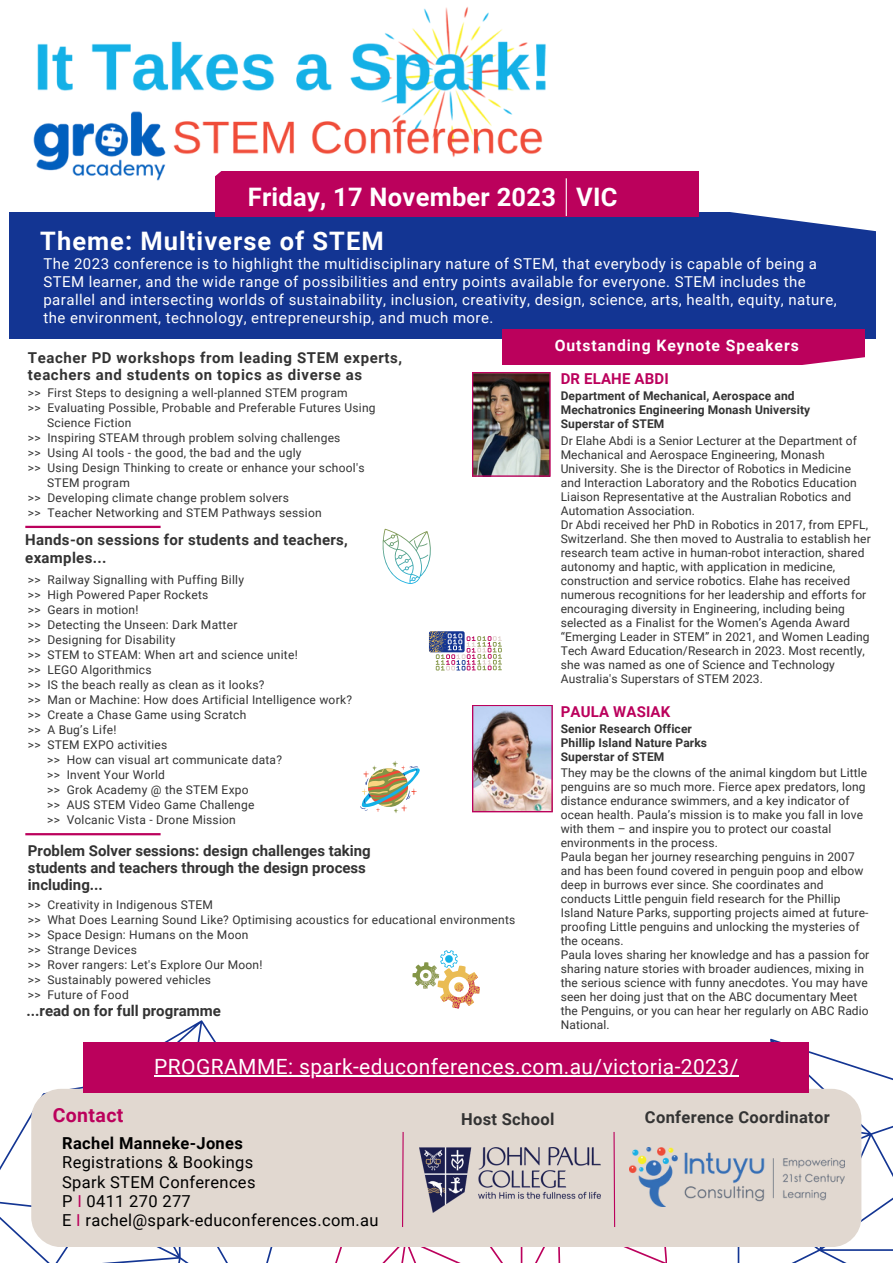
<style>
.page{position:relative;width:893px;height:1264px;background:#fff}
.page>*{position:absolute;margin:0;border:0;box-sizing:border-box;transform-origin:0 0}
.t1{font:700 25.5px "Roboto";letter-spacing:.01em;color:#fff}
.t2{font:700 25.5px "Roboto";letter-spacing:.04em;color:#fff}
.t3{font:21px "Roboto";letter-spacing:.02em;color:#fff}
.t4{font:700 19.5px "Roboto";letter-spacing:.02em;color:#bb015c}
.t5{font:16.5px "Roboto";letter-spacing:.02em;color:#000}
.t6{font:700 16.5px "Roboto";letter-spacing:.02em;color:#333}
.t7{font:700 16.5px "Roboto";letter-spacing:.02em;color:#000}
.t8{font:700 15.75px "Roboto";letter-spacing:.06em;color:#fff}
.t9{font:15px/18px "Roboto";letter-spacing:.03em;color:#fff}
.t10{font:700 15px/16.8px "Roboto";color:#333}
.t11{font:700 15px/16.8px "Roboto";letter-spacing:.04em;color:#333}
.t12{font:700 15px/18px "Roboto";letter-spacing:.02em;color:#333}
.t13{font:700 15px "Roboto";letter-spacing:.01em;color:#bb015c}
.t14{font:12px/14px "Roboto";letter-spacing:.01em;color:#333}
.t15{font:700 12px/14px "Roboto";letter-spacing:.01em;color:#333}
.s1{color:#bb015c}
</style>
<div class="page">
<svg style="left:360px;top:761px;width:59px;height:52px"></svg>
<svg style="left:382px;top:529px;width:49px;height:55px"></svg>
<svg style="left:429px;top:631px;width:73px;height:39px"></svg>
<svg style="left:412px;top:950px;width:68px;height:58px"></svg>
<div style="left:9px;top:212px;width:866px;height:127px;background:#133593"></div>
<svg style="left:698px;top:171px;width:178px;height:76px"></svg>
<hr style="left:25px;top:526px;width:136px;height:2px;background:#bb015c">
<hr style="left:25px;top:833px;width:136px;height:2px;background:#bb015c">
<div style="left:215px;top:171px;width:483px;height:46px;background:#bb015c"></div>
<hr style="left:565px;top:178px;width:1px;height:38px;background:#fff">
<img style="left:33px;top:7px;width:513px;height:174px">
<img style="left:472px;top:705px;width:81px;height:107px">
<img style="left:472px;top:372px;width:78px;height:105px">
<div style="left:502px;top:329px;width:362px;height:36px;background:#bb015c"></div>
<svg style="left:802px;top:345px;width:63px;height:20px"></svg>
<svg style="left:0;top:1020px;width:273px;height:242px"></svg>
<svg style="left:335px;top:1247px;width:331px;height:15px"></svg>
<svg style="left:737px;top:1038px;width:155px;height:224px"></svg>
<div style="left:31px;top:1088px;width:830px;height:159px;background:#e1d8d0;border-radius:30px"></div>
<div style="left:83px;top:1042px;width:726px;height:51px;background:#bb015c"></div>
<hr style="left:154px;top:1075px;width:584px;height:1px;background:#fff">
<img style="left:629px;top:1147px;width:215px;height:59px">
<svg style="left:402px;top:1132px;width:2px;height:95px"></svg>
<svg style="left:613px;top:1132px;width:2px;height:95px"></svg>
<img style="left:420px;top:1147px;width:181px;height:65px">
<p class="t1" style="left:248px;top:182px;width:371px">Friday, 17 November 2023 VIC</p>
<p class="t2" style="left:40px;top:226px;width:345px">Theme: Multiverse of STEM</p>
<p class="t9" style="left:43px;top:255px;width:794px">The 2023 conference is to highlight the multidisciplinary nature of STEM, that everybody is capable of being a STEM learner, and the wide range of possibilities and entry points available for everyone. STEM includes the parallel and intersecting worlds of sustainability, inclusion, creativity, design, science, arts, health, equity, nature, the environment, technology, entrepreneurship, and much more.</p>
<p class="t11" style="left:28px;top:349px;width:376px">Teacher PD workshops from leading STEM experts, teachers and students on topics as diverse as</p>
<p class="t14" style="left:28px;top:386px;width:321px">&gt;&gt; First Steps to designing a well-planned STEM program</p>
<p class="t14" style="left:28px;top:401px;width:349px">&gt;&gt; Evaluating Possible, Probable and Preferable Futures Using</p>
<p class="t14" style="left:47px;top:416px;width:86px">Science Fiction</p>
<p class="t14" style="left:28px;top:431px;width:314px">&gt;&gt; Inspiring STEAM through problem solving challenges</p>
<p class="t14" style="left:28px;top:446px;width:275px">&gt;&gt; Using AI tools - the good, the bad and the ugly</p>
<p class="t14" style="left:28px;top:461px;width:338px">&gt;&gt; Using Design Thinking to create or enhance your school's</p>
<p class="t14" style="left:47px;top:476px;width:84px">STEM program</p>
<p class="t14" style="left:28px;top:491px;width:262px">&gt;&gt; Developing climate change problem solvers</p>
<p class="t14" style="left:28px;top:506px;width:295px">&gt;&gt; Teacher Networking and STEM Pathways session</p>
<p class="t12" style="left:25px;top:531px;width:324px">Hands-on sessions for students and teachers, examples...</p>
<p class="t14" style="left:28px;top:572px;width:217px">&gt;&gt; Railway Signalling with Puffing Billy</p>
<p class="t14" style="left:28px;top:587px;width:182px">&gt;&gt; High Powered Paper Rockets</p>
<p class="t14" style="left:28px;top:602px;width:112px">&gt;&gt; Gears in motion!</p>
<p class="t14" style="left:28px;top:617px;width:211px">&gt;&gt; Detecting the Unseen: Dark Matter</p>
<p class="t14" style="left:28px;top:632px;width:149px">&gt;&gt; Designing for Disability</p>
<p class="t14" style="left:28px;top:647px;width:271px">&gt;&gt; STEM to STEAM: When art and science unite!</p>
<p class="t14" style="left:28px;top:662px;width:125px">&gt;&gt; LEGO Algorithmics</p>
<p class="t14" style="left:28px;top:677px;width:238px">&gt;&gt; IS the beach really as clean as it looks?</p>
<p class="t14" style="left:28px;top:692px;width:325px">&gt;&gt; Man or Machine: How does Artificial Intelligence work?</p>
<p class="t14" style="left:28px;top:707px;width:220px">&gt;&gt; Create a Chase Game using Scratch</p>
<p class="t14" style="left:28px;top:722px;width:90px">&gt;&gt; A Bug’s Life!</p>
<p class="t14" style="left:28px;top:737px;width:141px">&gt;&gt; STEM EXPO activities</p>
<p class="t14" style="left:47px;top:752px;width:236px">&gt;&gt; How can visual art communicate data?</p>
<p class="t14" style="left:47px;top:767px;width:119px">&gt;&gt; Invent Your World</p>
<p class="t14" style="left:47px;top:782px;width:203px">&gt;&gt; Grok Academy @ the STEM Expo</p>
<p class="t14" style="left:47px;top:797px;width:209px">&gt;&gt; AUS STEM Video Game Challenge</p>
<p class="t14" style="left:47px;top:812px;width:190px">&gt;&gt; Volcanic Vista - Drone Mission</p>
<p class="t10" style="left:28px;top:843px;width:344px">Problem Solver sessions: design challenges taking students and teachers through the design process including...</p>
<p class="t14" style="left:28px;top:897px;width:186px">&gt;&gt; Creativity in Indigenous STEM</p>
<p class="t14" style="left:28px;top:912px;width:489px">&gt;&gt; What Does Learning Sound Like? Optimising acoustics for educational environments</p>
<p class="t14" style="left:28px;top:927px;width:222px">&gt;&gt; Space Design: Humans on the Moon</p>
<p class="t14" style="left:28px;top:942px;width:110px">&gt;&gt; Strange Devices</p>
<p class="t14" style="left:28px;top:957px;width:236px">&gt;&gt; Rover rangers: Let's Explore Our Moon!</p>
<p class="t14" style="left:28px;top:972px;width:185px">&gt;&gt; Sustainably powered vehicles</p>
<p class="t14" style="left:28px;top:987px;width:102px">&gt;&gt; Future of Food</p>
<p class="t10" style="left:26px;top:1002px;width:196px">...read on for full programme</p>
<p class="t8" style="left:554px;top:336px;width:245px">Outstanding Keynote Speakers</p>
<p class="t13" style="left:560px;top:370px;width:109px">DR ELAHE ABDI</p>
<p class="t15" style="left:560px;top:389px;width:251px">Department of Mechanical, Aerospace and<br>Mechatronics Engineering Monash University</p>
<p class="t15" style="left:560px;top:417px;width:105px">Superstar of STEM</p>
<p class="t14" style="left:560px;top:434px;width:298px">Dr Elahe Abdi is a Senior Lecturer at the Department of Mechanical and Aerospace Engineering, Monash University. She is the Director of Robotics in Medicine and Interaction Laboratory and the Robotics Education Liaison Representative at the Australian Robotics and Automation Association.</p>
<p class="t14" style="left:560px;top:518px;width:311px">Dr Abdi received her PhD in Robotics in 2017, from EPFL, Switzerland. She then moved to Australia to establish her research team active in human-robot interaction, shared autonomy and haptic, with application in medicine, construction and service robotics. Elahe has received numerous recognitions for her leadership and efforts for encouraging diversity in Engineering, including being selected as a Finalist for the Women’s Agenda Award “Emerging Leader in STEM” in 2021, and Women Leading Tech Award Education/Research in 2023. Most recently, she was named as one of Science and Technology Australia's Superstars of STEM 2023.</p>
<p class="t13" style="left:560px;top:702px;width:111px">PAULA WASIAK</p>
<p class="t15" style="left:560px;top:721px;width:133px">Senior Research Officer</p>
<p class="t15" style="left:560px;top:735px;width:148px">Phillip Island Nature Parks</p>
<p class="t15" style="left:560px;top:749px;width:105px">Superstar of STEM</p>
<p class="t14" style="left:560px;top:766px;width:308px">They may be the clowns of the animal kingdom but Little penguins are so much more. Fierce apex predators, long distance endurance swimmers, and a key indicator of ocean health. Paula’s mission is to make you fall in love with them – and inspire you to protect our coastal environments in the process.</p>
<p class="t14" style="left:560px;top:850px;width:309px">Paula began her journey researching penguins in 2007 and has been found covered in penguin poop and elbow deep in burrows ever since. She coordinates and conducts Little penguin field research for the Phillip Island Nature Parks, supporting projects aimed at future&shy;proofing Little penguins and unlocking the mysteries of the oceans.</p>
<p class="t14" style="left:560px;top:948px;width:310px">Paula loves sharing her knowledge and has a passion for sharing nature stories with broader audiences, mixing in the serious science with funny anecdotes. You may have seen her doing just that on the ABC documentary Meet the Penguins, or you can hear her regularly on ABC Radio National.</p>
<p class="t3" style="left:154px;top:1054px;width:585px">PROGRAMME: spark-educonferences.com.au/victoria-2023/</p>
<p class="t6" style="left:461px;top:1109px;width:95px">Host School</p>
<p class="t6" style="left:645px;top:1108px;width:186px">Conference Coordinator</p>
<p class="t7" style="left:62px;top:1133px;width:182px">Rachel Manneke-Jones</p>
<p class="t5" style="left:62px;top:1153px;width:193px">Registrations &amp; Bookings</p>
<p class="t5" style="left:62px;top:1172px;width:195px">Spark STEM Conferences</p>
<p class="t5" style="left:62px;top:1191px;width:130px">P <span class="s1">I</span> 0411 270 277</p>
<p class="t5" style="left:62px;top:1210px;width:318px">E <span class="s1">I</span> rachel@spark-educonferences.com.au</p>
<p class="t4" style="left:53px;top:1104px;width:72px">Contact</p>
</div>
